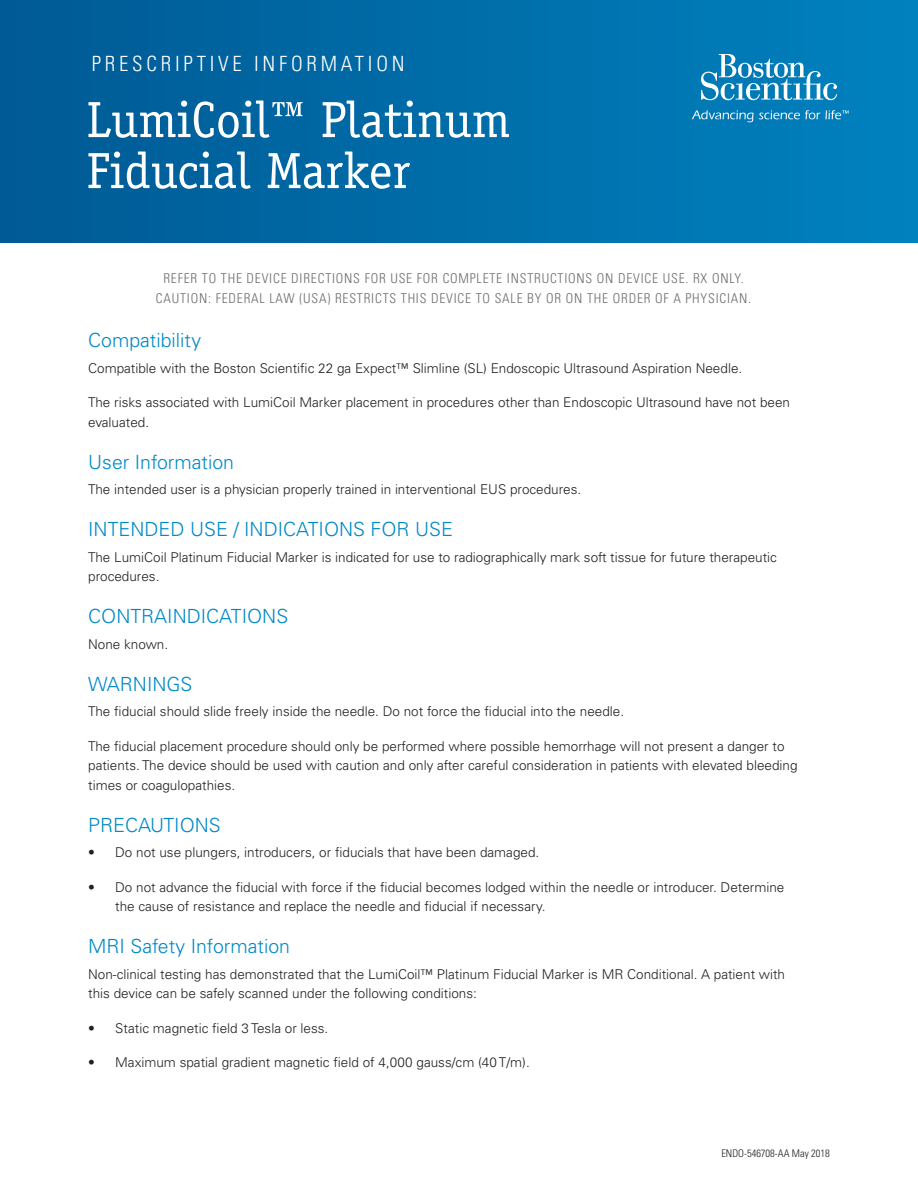
<style>
.page{position:relative;width:918px;height:1188px;background:#fff}
.page>*{position:absolute;margin:0;border:0;box-sizing:border-box;transform-origin:0 0}
.t1{font:51px/51px "Officina Serif Std";color:#fff}
.t2{font:300 condensed 21px "Univers LT Std";letter-spacing:.18em;color:#fff}
.t3{font:300 19.5px "Univers LT Std";color:#0089c6}
.Text{font:300 13.5px/19.5px "Univers LT Std";color:#231f20}
.t4{font:300 condensed 13.5px/19.5px "Univers LT Std";letter-spacing:.06em;color:#6c6d70;text-align:center}
.Text-2{font:300 condensed 10.5px "Univers LT Std";color:#231f20}
</style>
<div class="page">
<div style="left:0;top:0;width:918px;height:243px;background:linear-gradient(to right,#005994,#0082bf)"></div>
<svg style="left:701px;top:54px;width:136px;height:46px"></svg>
<svg style="left:692px;top:110px;width:157px;height:12px"></svg>
<p class="t2" style="left:92px;top:51px;width:314px">PRESCRIPTIVE INFORMATION</p>
<p class="t1" style="left:86px;top:94px;width:426px">LumiCoil™ Platinum<br>Fiducial Marker</p>
<p class="t4" style="left:156px;top:269px;width:597px">REFER TO THE DEVICE DIRECTIONS FOR USE FOR COMPLETE INSTRUCTIONS ON DEVICE USE. RX ONLY.<br>CAUTION: FEDERAL LAW (USA) RESTRICTS THIS DEVICE TO SALE BY OR ON THE ORDER OF A PHYSICIAN.</p>
<p class="t3" style="left:88px;top:328px;width:115px">Compatibility</p>
<p class="Text" style="left:88px;top:358px;width:656px">Compatible with the Boston Scientific 22 ga Expect™ Slimline (SL) Endoscopic Ultrasound Aspiration Needle.</p>
<p class="Text" style="left:88px;top:393px;width:703px">The risks associated with LumiCoil Marker placement in procedures other than Endoscopic Ultrasound have not been evaluated.</p>
<p class="t3" style="left:88px;top:450px;width:147px">User Information</p>
<p class="Text" style="left:88px;top:480px;width:495px">The intended user is a physician properly trained in interventional EUS procedures.</p>
<p class="t3" style="left:88px;top:517px;width:366px">INTENDED USE / INDICATIONS FOR USE</p>
<p class="Text" style="left:88px;top:547px;width:690px">The LumiCoil Platinum Fiducial Marker is indicated for use to radiographically mark soft tissue for future therapeutic procedures.</p>
<p class="t3" style="left:88px;top:604px;width:202px">CONTRAINDICATIONS</p>
<p class="Text" style="left:88px;top:634px;width:82px">None known.</p>
<p class="t3" style="left:88px;top:672px;width:106px">WARNINGS</p>
<p class="Text" style="left:88px;top:702px;width:537px">The fiducial should slide freely inside the needle. Do not force the fiducial into the needle.</p>
<p class="Text" style="left:88px;top:736px;width:711px">The fiducial placement procedure should only be performed where possible hemorrhage will not present a danger to patients. The device should be used with caution and only after careful consideration in patients with elevated bleeding times or coagulopathies.</p>
<p class="t3" style="left:88px;top:813px;width:134px">PRECAUTIONS</p>
<p class="Text" style="left:88px;top:843px;width:453px">• Do not use plungers, introducers, or fiducials that have been damaged.</p>
<p class="Text" style="left:115px;top:877px;width:671px;text-indent:-27px">• Do not advance the fiducial with force if the fiducial becomes lodged within the needle or introducer. Determine the cause of resistance and replace the needle and fiducial if necessary.</p>
<p class="t3" style="left:88px;top:934px;width:203px">MRI Safety Information</p>
<p class="Text" style="left:88px;top:964px;width:698px">Non-clinical testing has demonstrated that the LumiCoil™ Platinum Fiducial Marker is MR Conditional. A patient with this device can be safely scanned under the following conditions:</p>
<p class="Text" style="left:88px;top:1018px;width:242px">• Static magnetic field 3 Tesla or less.</p>
<p class="Text" style="left:88px;top:1053px;width:443px">• Maximum spatial gradient magnetic field of 4,000 gauss/cm (40 T/m).</p>
<p class="Text-2" style="left:721px;top:1147px;width:110px">ENDO-546708-AA May 2018</p>
</div>
